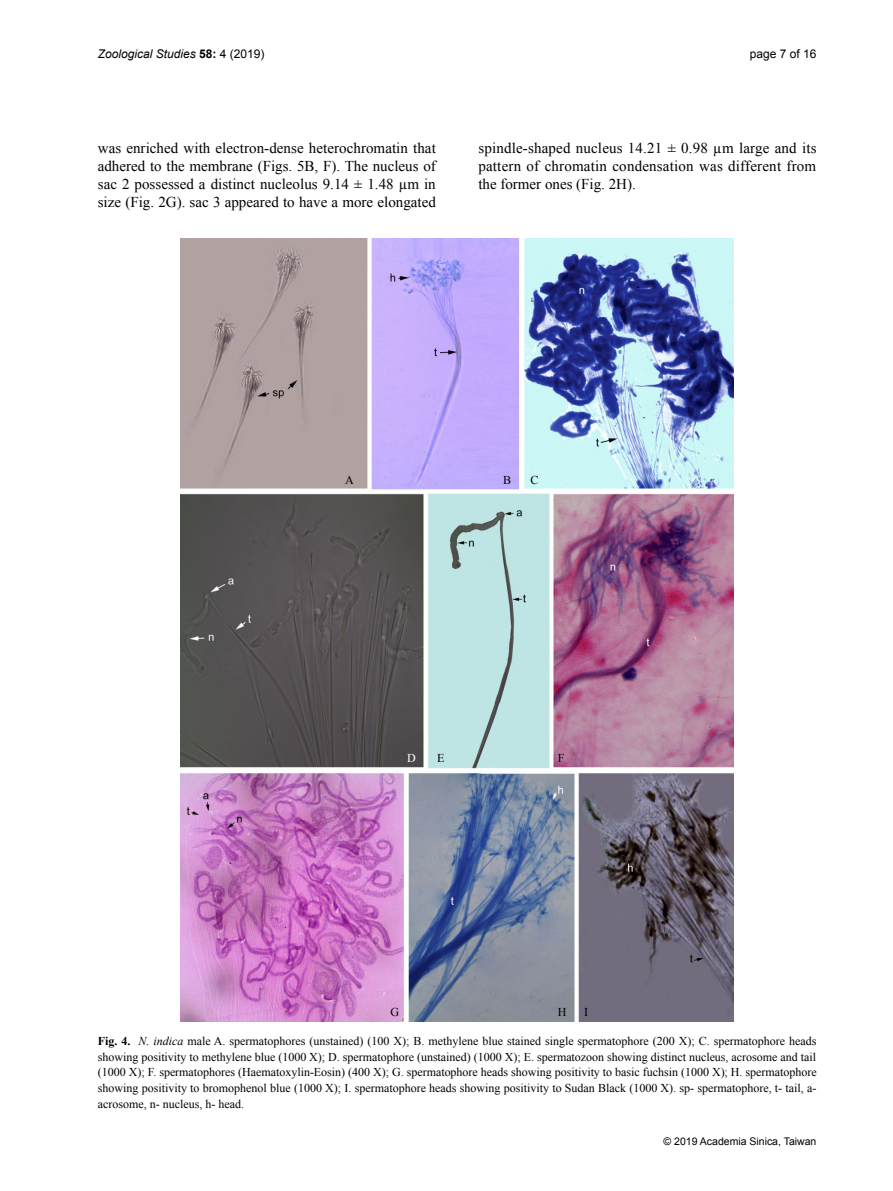
<style>
.page{position:relative;width:893px;height:1191px;background:#fff}
.page>*{position:absolute;margin:0;border:0;box-sizing:border-box;transform-origin:0 0}
.t1{font:15px/18px "Times New Roman";color:#000;text-align:justify}
.t2{font:12px/15.8px "Times New Roman";color:#000;text-align:justify}
.t3{font:italic 12px "Arial";color:#000}
.t4{font:12px "Arial";color:#000}
.t5{font:12px "Times New Roman";color:#fff}
.t6{font:10.5px "Arial";color:#000}
.s1{font-weight:700;font-style:normal}
.s2{font-style:normal}
.s3{font-weight:700}
.s4{font-style:italic}
</style>
<div class="page">
<img style="left:181px;top:239px;width:553px;height:782px">
<p class="t3" style="left:98px;top:46px;width:168px">Zoological Studies <span class="s1">58:</span> <span class="s2">4 (2019)</span></p>
<p class="t4" style="left:750px;top:46px;width:68px">page 7 of 16</p>
<p class="t1" style="left:98px;top:139px;width:340px">was enriched with electron-dense heterochromatin that adhered to the membrane (Figs. 5B, F). The nucleus of sac 2 possessed a distinct nucleolus 9.14 ± 1.48 µm in size (Fig. 2G). sac 3 appeared to have a more elongated</p>
<p class="t1" style="left:478px;top:139px;width:340px">spindle-shaped nucleus 14.21 ± 0.98 µm large and its pattern of chromatin condensation was different from the former ones (Fig. 2H).</p>
<p class="t2" style="left:345px;top:471px;width:10px">A</p>
<p class="t2" style="left:503px;top:471px;width:10px">B</p>
<p class="t2" style="left:530px;top:471px;width:10px">C</p>
<p class="t5" style="left:407px;top:749px;width:10px">D</p>
<p class="t2" style="left:437px;top:749px;width:9px">E</p>
<p class="t2" style="left:558px;top:749px;width:8px">F</p>
<p class="t2" style="left:390px;top:1004px;width:10px">G</p>
<p class="t2" style="left:558px;top:1004px;width:10px">H</p>
<p class="t2" style="left:584px;top:1004px;width:5px">I</p>
<p class="t2" style="left:98px;top:1033px;width:720px"><span class="s3">Fig. 4.</span> <span class="s4">N. indica</span> male A. spermatophores (unstained) (100 X); B. methylene blue stained single spermatophore (200 X); C. spermatophore heads showing positivity to methylene blue (1000 X); D. spermatophore (unstained) (1000 X); E. spermatozoon showing distinct nucleus, acrosome and tail (1000 X); F. spermatophores (Haematoxylin-Eosin) (400 X); G. spermatophore heads showing positivity to basic fuchsin (1000 X); H. spermatophore showing positivity to bromophenol blue (1000 X); I. spermatophore heads showing positivity to Sudan Black (1000 X). sp- spermatophore, t- tail, a&shy;acrosome, n- nucleus, h- head.</p>
<p class="t6" style="left:663px;top:1134px;width:154px">© 2019 Academia Sinica, Taiwan</p>
</div>
